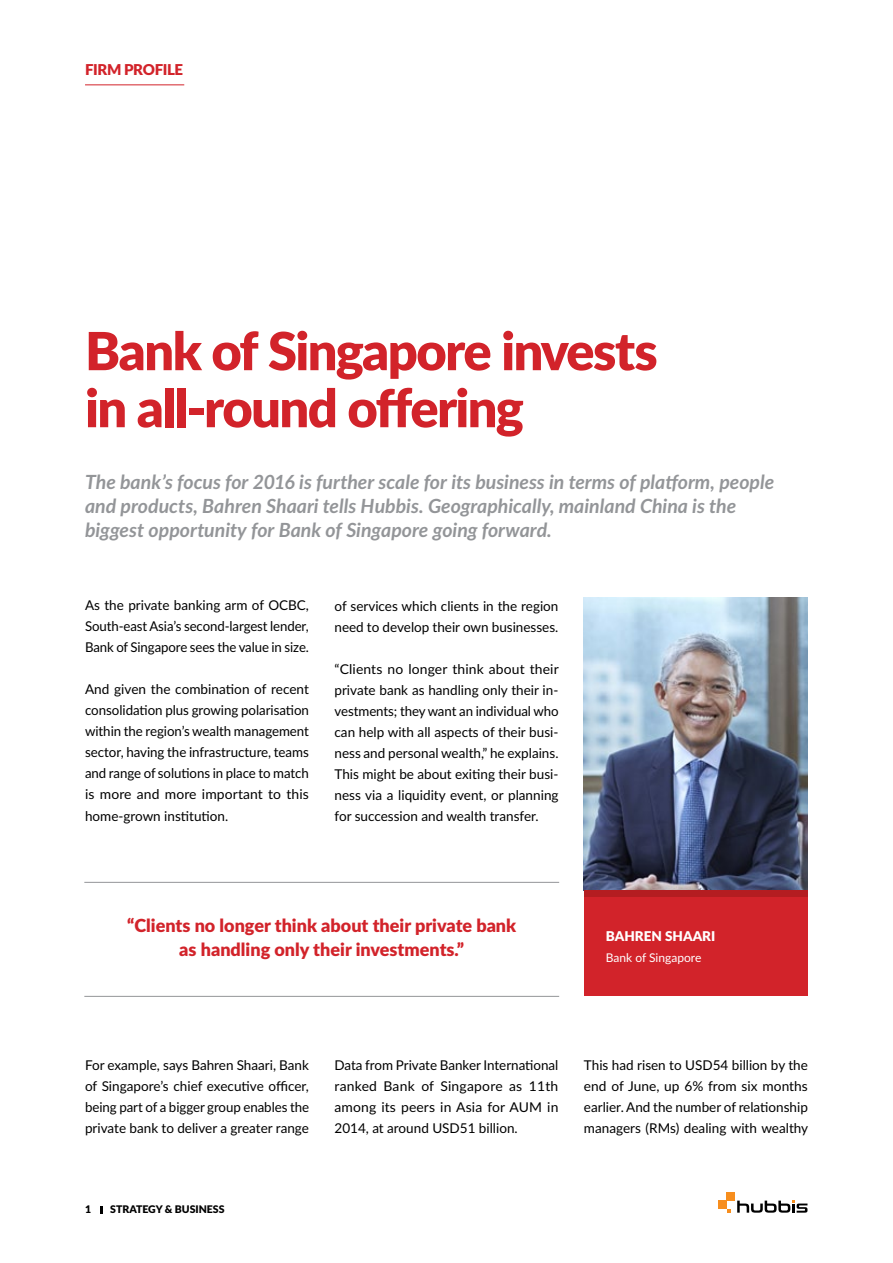
<style>
.page{position:relative;width:893px;height:1263px;background:#fff}
.page>*{position:absolute;margin:0;border:0;box-sizing:border-box;transform-origin:0 0}
.t1{font:900 52.5px/57px "Lato";letter-spacing:-.03em;color:#d2232a}
.t2{font:italic 700 19.5px/24px "Lato";color:#939598}
.t3{font:900 18px/24px "Lato";color:#d2232a;text-align:center}
.t4{font:900 15px "Lato";letter-spacing:-.025em;color:#d2232a}
.t5{font:13.5px/21px "Lato";color:#000;text-align:justify}
.t6{font:900 13.5px "Lato";color:#fff}
.t7{font:12px "Lato";color:#fff}
.t8{font:900 10.5px "Lato";color:#000}
</style>
<div class="page">
<hr style="left:85px;top:84px;width:99px;height:1px;background:#d2232a">
<svg style="left:101px;top:1206px;width:2px;height:7px"></svg>
<div style="left:584px;top:890px;width:224px;height:106px;background:#d2232a"></div>
<img style="left:584px;top:597px;width:224px;height:293px">
<div style="left:584px;top:890px;width:224px;height:7px;background:#b41d21"></div>
<svg style="left:737px;top:1200px;width:70px;height:13px"></svg>
<div style="left:727px;top:1192px;width:8px;height:8px;background:#f78e1e"></div>
<div style="left:718px;top:1200px;width:9px;height:9px;background:#f78e1e"></div>
<hr style="left:84px;top:882px;width:475px;height:1px;background:#939598">
<hr style="left:84px;top:996px;width:475px;height:1px;background:#939598">
<p class="t4" style="left:85px;top:58px;width:100px">FIRM PROFILE</p>
<h1 class="t1" style="left:85px;top:320px;width:574px">Bank of Singapore invests in all-round offering</h1>
<h2 class="t2" style="left:85px;top:469px;width:691px">The bank’s focus for 2016 is further scale for its business in terms of platform, people and products, Bahren Shaari tells Hubbis. Geographically, mainland China is the biggest opportunity for Bank of Singapore going forward.</h2>
<p class="t5" style="left:85px;top:594px;width:225px">As the private banking arm of OCBC, South-east Asia’s second-largest lender, Bank of Singapore sees the value in size.</p>
<p class="t5" style="left:85px;top:678px;width:225px">And given the combination of recent consolidation plus growing polarisation within the region’s wealth management sector, having the infrastructure, teams and range of solutions in place to match is more and more important to this home-grown institution.</p>
<p class="t5" style="left:334px;top:595px;width:225px">of services which clients in the region need to develop their own businesses.</p>
<p class="t5" style="left:334px;top:658px;width:226px">“Clients no longer think about their private bank as handling only their in&shy;vestments; they want an individual who can help with all aspects of their busi&shy;ness and personal wealth,” he explains.<br>This might be about exiting their busi&shy;ness via a liquidity event, or planning for succession and wealth transfer.</p>
<h3 class="t3" style="left:127px;top:912px;width:391px">“Clients no longer think about their private bank as handling only their investments.”</h3>
<p class="t6" style="left:606px;top:926px;width:39px">Bahren</p>
<p class="t6" style="left:665px;top:926px;width:27px">Shaari</p>
<p class="t7" style="left:606px;top:949px;width:97px">Bank of Singapore</p>
<p class="t5" style="left:85px;top:1054px;width:226px">For example, says Bahren Shaari, Bank of Singapore’s chief executive officer, being part of a bigger group enables the private bank to deliver a greater range</p>
<p class="t5" style="left:334px;top:1054px;width:225px">Data from Private Banker International ranked Bank of Singapore as 11th among its peers in Asia for AUM in 2014, at around USD51 billion.</p>
<p class="t5" style="left:584px;top:1054px;width:226px">This had risen to USD54 billion by the end of June, up 6% from six months earlier. And the number of relationship managers (RMs) dealing with wealthy</p>
<p class="t8" style="left:85px;top:1201px;width:8px">1</p>
<p class="t8" style="left:110px;top:1201px;width:116px">STRATEGY &amp; BUSINESS</p>
</div>
